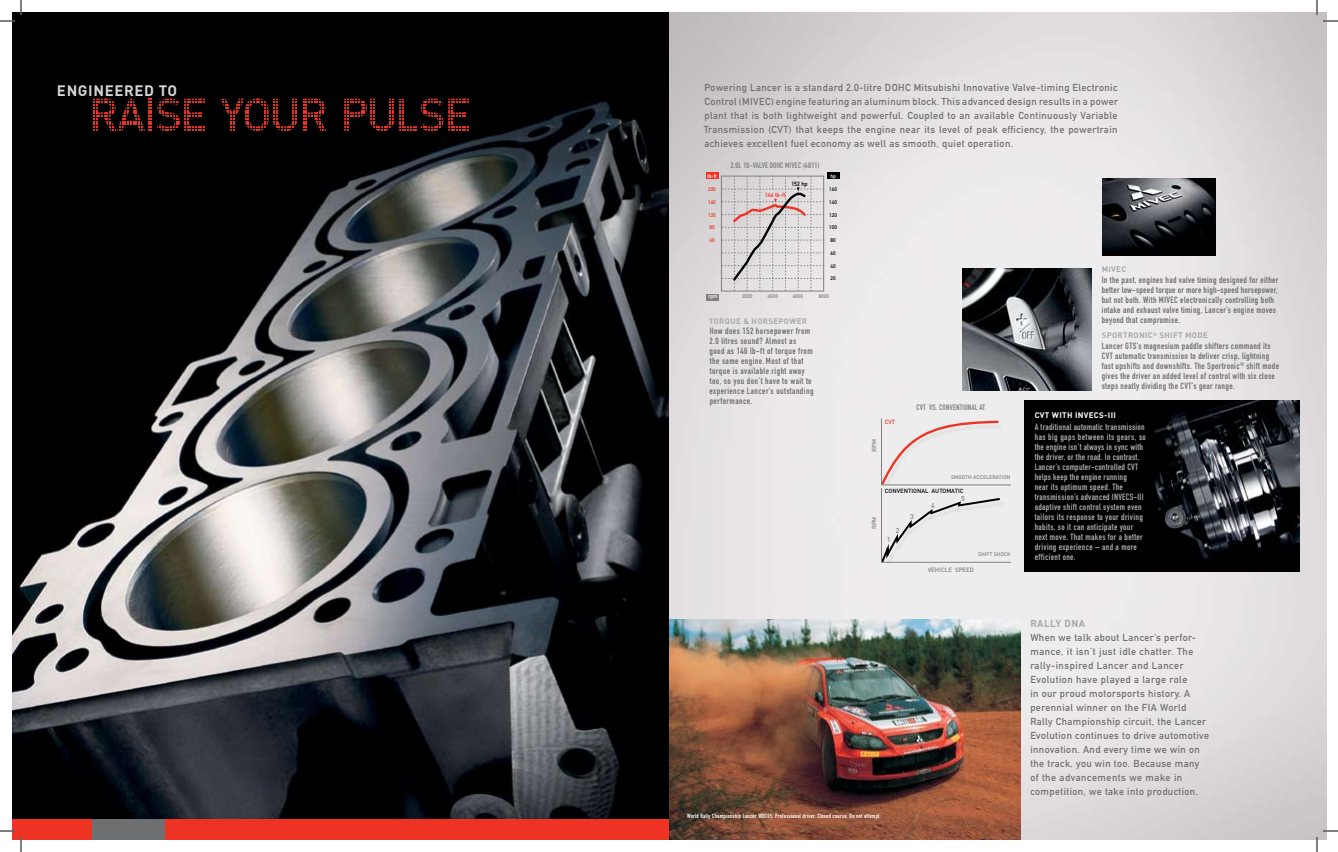
<style>
.page{position:relative;width:1338px;height:852px;background:#fff}
.page>*{position:absolute;margin:0;border:0;box-sizing:border-box;transform-origin:0 0}
.t1{font:700 15px "DIN";letter-spacing:.04em;color:#d3d4d6}
.t2{font:10px/14px "DIN Mittelschrift";letter-spacing:.04em;color:#717073;text-align:justify}
.t3{font:700 10px "DIN";letter-spacing:.04em;color:#a7a9ac}
.t4{font:9px/10px "DIN Engschrift";letter-spacing:.04em;color:#717073}
.t5{font:9px/10px "DIN Engschrift Alternate";letter-spacing:.035em;color:#a7a9ac}
.t6{font:9px/10px "DIN Engschrift Alternate";letter-spacing:.05em;color:#717073}
.t7{font:700 8px "DIN";letter-spacing:.04em;color:#a7a9ac}
.t8{font:700 8px "DIN";letter-spacing:.04em;color:#fff}
.t9{font:7.9px "DIN Engschrift Alternate";letter-spacing:.02em;color:#807f83}
.t10{font:500 7px "DIN";color:#807f83}
.t11{font:500 6.2px "DIN";color:#807f83}
.t12{font:6px "DIN Engschrift";letter-spacing:.04em;color:#fff}
.t13{font:500 6px "DIN";color:#000}
.t14{font:6px "DIN Mittelschrift";color:#ee3224}
.t15{font:6px "DIN Mittelschrift";color:#000}
.t16{font:500 6px "DIN";color:#ee3224}
.t17{font:500 5.3px "DIN";color:#807f83}
.t18{font:5.3px "DIN Mittelschrift";color:#000}
.t19{font:5.3px "DIN Mittelschrift";color:#807f83}
.t20{font:5.3px "DIN Mittelschrift";color:#ee3224}
.t21{font:5.3px "DIN Mittelschrift";color:#fff}
</style>
<div class="page">
<img style="left:12px;top:12px;width:657px;height:808px">
<div style="left:12px;top:820px;width:81px;height:20px;background:#ee3224"></div>
<div style="left:164px;top:820px;width:517px;height:20px;background:#ee3224"></div>
<div style="left:93px;top:820px;width:72px;height:20px;background:#6d6f71"></div>
<svg style="left:93px;top:99px;width:112px;height:32px;background:#3b0c08"></svg>
<svg style="left:220px;top:99px;width:77px;height:32px;background:#320a07"></svg>
<svg style="left:303px;top:99px;width:23px;height:32px"></svg>
<svg style="left:344px;top:99px;width:125px;height:32px;background:#340a07"></svg>
<img style="left:669px;top:12px;width:657px;height:828px">
<img style="left:1102px;top:178px;width:114px;height:77px">
<img style="left:962px;top:268px;width:129px;height:123px">
<img style="left:669px;top:620px;width:351px;height:220px">
<img style="left:1024px;top:401px;width:275px;height:171px">
<img style="left:700px;top:162px;width:144px;height:149px">
<img style="left:699px;top:172px;width:144px;height:90px">
<svg style="left:721px;top:174px;width:103px;height:117px;background:#d4cecf"></svg>
<div style="left:865px;top:396px;width:155px;height:71px;background:#ededed"></div>
<div style="left:865px;top:467px;width:155px;height:111px;background:#ededed"></div>
<svg style="left:879px;top:497px;width:123px;height:68px;background:#e2e1e1"></svg>
<hr style="left:881px;top:488px;width:1px;height:75px;background:#807f83">
<hr style="left:881px;top:562px;width:130px;height:1px;background:#807f83">
<hr style="left:882px;top:485px;width:129px;height:1px;background:#807f83">
<hr style="left:881px;top:418px;width:1px;height:67px;background:#807f83">
<svg style="left:0;top:0;width:22px;height:22px"></svg>
<svg style="left:0;top:830px;width:22px;height:22px"></svg>
<svg style="left:1316px;top:0;width:22px;height:22px"></svg>
<svg style="left:1316px;top:830px;width:22px;height:22px"></svg>
<h1 class="t1" style="left:57px;top:81px;width:59px">ENGINEERED</h1>
<h1 class="t1" style="left:159px;top:81px;width:10px">TO</h1>
<p class="t2" style="left:704px;top:80px;width:416px">Powering Lancer is a standard 2.0-litre DO HC Mitsubishi Innovative Valve-timing Electronic Control (MIVEC) engine featuring an aluminum block. This advanced design results in a power plant that is both lightweight and powerful. Coupled to an available Continuously Variable Transmission (CVT) that keeps the engine near its level of peak efficiency, the powertrain achieves excellent fuel economy as well as smooth, quiet operation.</p>
<p class="t21" style="left:707px;top:173px;width:11px">lb-ft</p>
<p class="t20" style="left:708px;top:186px;width:9px">200</p>
<p class="t20" style="left:708px;top:199px;width:9px">160</p>
<p class="t20" style="left:708px;top:212px;width:9px">120</p>
<p class="t20" style="left:710px;top:224px;width:7px">80</p>
<p class="t20" style="left:710px;top:237px;width:7px">40</p>
<p class="t9" style="left:731px;top:160px;width:90px">2.0L 16-VALVE DOHC MIVEC (4B11)</p>
<p class="t15" style="left:792px;top:180px;width:18px">152 hp</p>
<p class="t14" style="left:765px;top:192px;width:22px">146 lb-ft</p>
<p class="t21" style="left:830px;top:173px;width:7px">hp</p>
<p class="t18" style="left:829px;top:186px;width:9px">160</p>
<p class="t18" style="left:829px;top:199px;width:9px">140</p>
<p class="t18" style="left:829px;top:212px;width:9px">120</p>
<p class="t18" style="left:829px;top:224px;width:9px">100</p>
<p class="t18" style="left:831px;top:237px;width:7px">80</p>
<p class="t18" style="left:831px;top:250px;width:7px">60</p>
<p class="t18" style="left:831px;top:263px;width:7px">40</p>
<p class="t18" style="left:831px;top:275px;width:7px">20</p>
<p class="t21" style="left:708px;top:293px;width:11px">rpm</p>
<p class="t19" style="left:742px;top:293px;width:12px">2000</p>
<p class="t19" style="left:768px;top:293px;width:12px">4000</p>
<p class="t19" style="left:793px;top:293px;width:12px">6000</p>
<p class="t19" style="left:819px;top:293px;width:12px">8000</p>
<p class="t7" style="left:709px;top:316px;width:6px">TOR</p>
<p class="t7" style="left:725px;top:316px;width:84px">QUE &amp; HORSEPOWER</p>
<p class="t6" style="left:709px;top:326px;width:106px">How does 152 horsepower from<br>2.0 litres sound? Almost as good as 146 lb-ft of torque from the same engine. Most of that torque is available right away too, so you don’t have to wait to experience Lancer’s outstanding performance.</p>
<p class="t11" style="left:870px;top:452px;width:14px;rotate:-90deg">RPM</p>
<p class="t16" style="left:885px;top:418px;width:12px">CVT</p>
<p class="t9" style="left:916px;top:403px;width:70px">CVT VS. CONVENTIONAL AT</p>
<p class="t11" style="left:870px;top:529px;width:14px;rotate:-90deg">RPM</p>
<p class="t17" style="left:951px;top:473px;width:61px">SMOOTH ACCELERATION</p>
<p class="t13" style="left:885px;top:487px;width:80px">CONVENTIONAL AUTOMATIC</p>
<p class="t10" style="left:896px;top:526px;width:5px">2</p>
<p class="t10" style="left:887px;top:535px;width:5px">1</p>
<p class="t10" style="left:910px;top:512px;width:5px">3</p>
<p class="t10" style="left:931px;top:501px;width:5px">4</p>
<p class="t10" style="left:961px;top:494px;width:5px">5</p>
<p class="t17" style="left:978px;top:551px;width:34px">SHIFT SHOCK</p>
<p class="t11" style="left:928px;top:566px;width:48px">VEHICLE SPEED</p>
<p class="t12" style="left:687px;top:813px;width:195px">World Rally Championship Lancer WRC05. Professional driver. Closed course. Do not attempt.</p>
<p class="t7" style="left:1102px;top:264px;width:26px">MIVEC</p>
<p class="t4" style="left:1102px;top:275px;width:178px">In the past, engines had valve timing designed for either better low-speed torque or more high-speed horsepower, but not both. With MIVEC electronically controlling both intake and exhaust valve timing, Lancer’s engine moves beyond that compromise.</p>
<p class="t7" style="left:1102px;top:330px;width:64px">SPORTRONIC<sup>®</sup> SHIF</p>
<p class="t7" style="left:1178px;top:330px;width:31px">T MODE</p>
<p class="t4" style="left:1102px;top:341px;width:179px">Lancer GTS’s magnesium paddle shifters command its CVT automatic transmission to deliver crisp, lightning fast upshifts and downshifts. The Sportronic<sup>®</sup> shift mode gives the driver an added level of control with six close steps neatly dividing the CVT’s gear range.</p>
<p class="t8" style="left:1035px;top:410px;width:77px">CVT WITH INVECS-III</p>
<p class="t5" style="left:1035px;top:422px;width:113px">A traditional automatic transmission has big gaps between its gears, so the engine isn’t always in sync with the driver, or the road. In contrast,<br>Lancer’s computer-controlled CVT helps keep the engine running<br>near its optimum speed. The transmission’s advanced INVECS-III adaptive shift control system even tailors its response to your driving habits, so it can anticipate your next move. That makes for a better driving experience – and a more efficient one.</p>
<p class="t3" style="left:1030px;top:616px;width:49px">RALLY DNA</p>
<p class="t2" style="left:1030px;top:630px;width:180px;text-align:left">When we talk about Lancer’s perfor&shy;mance, it isn’t just idle chatter. The rally-inspired Lancer and Lancer Evolution have played a large role<br>in our proud motorsports history. A perennial winner on the FIA World Rally Championship circuit, the Lancer Evolution continues to drive automotive innovation. And every time we win on the track, you win too. Because many of the advancements we make in competition, we take into production.</p>
</div>
